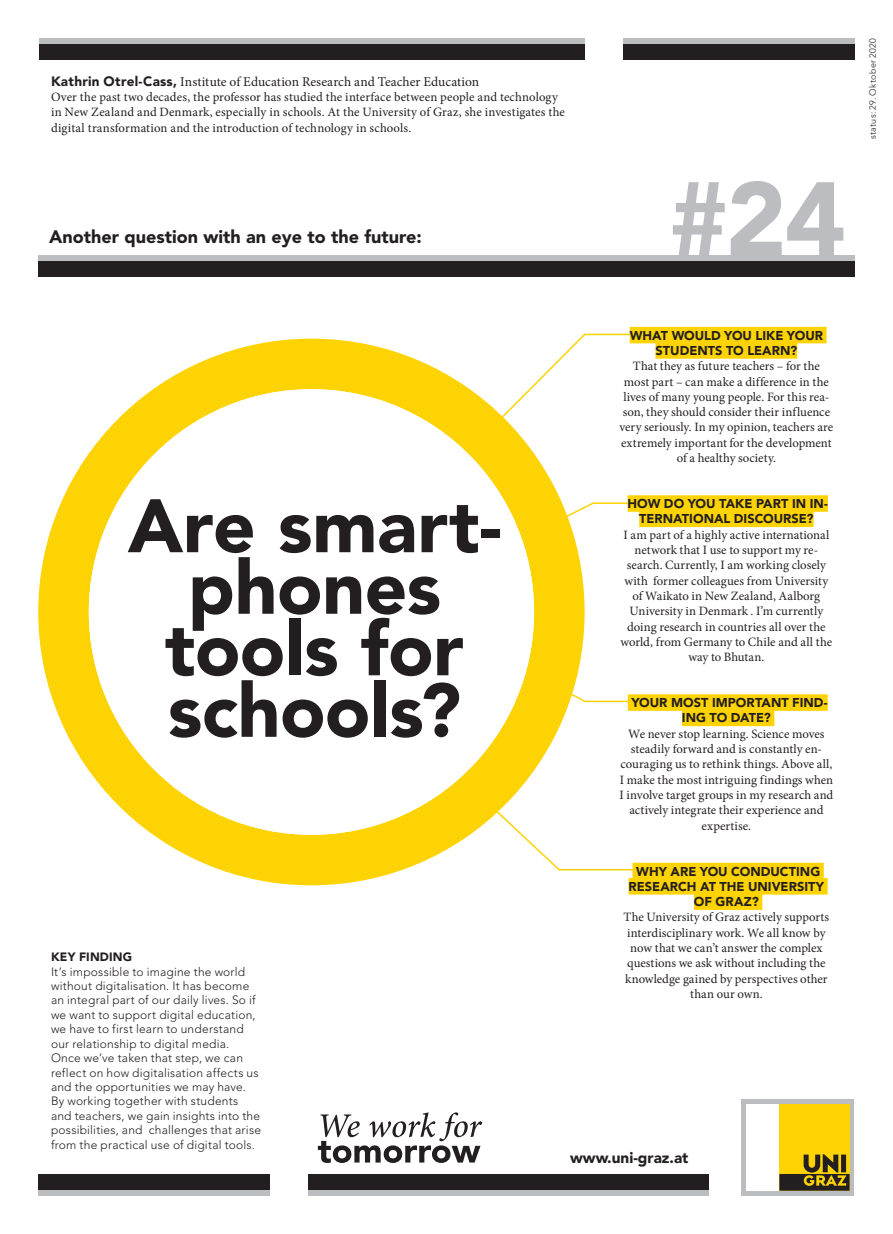
<style>
.page{position:relative;width:893px;height:1234px;background:#fff}
.page>*{position:absolute;margin:0;border:0;box-sizing:border-box;transform-origin:0 0}
.t1{font:900 103.2px "Avenir LT Std";color:#bcbdc0}
.t2{font:900 74.85px/61.5px "Avenir LT Std";letter-spacing:-.005em;color:#231f20;text-align:center}
.t3{font:900 18px "Avenir LT Std";color:#231f20}
.t4{font:900 15.3px "Avenir LT Std";color:#231f20}
.t5{font:13.5px "Minion Pro";color:#231f20}
.t6{font:12.75px/15.3px "Minion Pro";letter-spacing:.005em;color:#231f20;text-align:center}
.t7{font:900 12.75px/15.3px "Avenir LT Std";color:#231f20;text-align:center}
.t8{font:300 12px/14.4px "Avenir LT Std";letter-spacing:.015em;color:#231f20}
.t9{font:900 12px "Avenir LT Std";letter-spacing:.015em;color:#231f20}
.t10{font:300 9px "Avenir LT Std";letter-spacing:.03em;color:#231f20}
.s1{font-family:"Avenir LT Std";font-weight:900}
</style>
<div class="page">
<div style="left:623px;top:43px;width:231px;height:17px;background:#231f20"></div>
<div style="left:623px;top:38px;width:231px;height:5px;background:#bcbdc0"></div>
<div style="left:39px;top:43px;width:546px;height:17px;background:#231f20"></div>
<div style="left:39px;top:38px;width:546px;height:5px;background:#bcbdc0"></div>
<div style="left:38px;top:260px;width:816px;height:17px;background:#231f20"></div>
<div style="left:38px;top:255px;width:816px;height:5px;background:#bcbdc0"></div>
<div style="left:308px;top:1173px;width:400px;height:17px;background:#231f20"></div>
<div style="left:308px;top:1190px;width:400px;height:5px;background:#bcbdc0"></div>
<div style="left:38px;top:1173px;width:232px;height:17px;background:#231f20"></div>
<div style="left:38px;top:1190px;width:232px;height:5px;background:#bcbdc0"></div>
<div style="left:741px;top:1098px;width:113px;height:97px;background:#bcbdc0"></div>
<div style="left:779px;top:1103px;width:70px;height:87px;background:#fed304"></div>
<svg style="left:779px;top:1154px;width:70px;height:36px"></svg>
<div style="left:746px;top:1103px;width:33px;height:87px;background:#fff"></div>
<svg style="left:318px;top:1112px;width:164px;height:50px"></svg>
<div style="left:38px;top:338px;width:547px;height:547px;background:#fed304;border-radius:50%"></div>
<svg style="left:306px;top:333px;width:368px;height:168px"></svg>
<svg style="left:281px;top:702px;width:367px;height:169px"></svg>
<svg style="left:505px;top:501px;width:177px;height:142px"></svg>
<div style="left:89px;top:389px;width:445px;height:445px;background:#fff;border-radius:50%"></div>
<div style="left:630px;top:327px;width:197px;height:16px;background:#fed304"></div>
<div style="left:655px;top:342px;width:142px;height:16px;background:#fed304"></div>
<div style="left:628px;top:495px;width:200px;height:16px;background:#fed304"></div>
<div style="left:639px;top:510px;width:174px;height:17px;background:#fed304"></div>
<div style="left:628px;top:694px;width:200px;height:16px;background:#fed304"></div>
<div style="left:682px;top:709px;width:92px;height:17px;background:#fed304"></div>
<div style="left:632px;top:862px;width:192px;height:17px;background:#fed304"></div>
<div style="left:629px;top:877px;width:199px;height:17px;background:#fed304"></div>
<div style="left:694px;top:893px;width:68px;height:16px;background:#fed304"></div>
<p class="t5" style="left:51px;top:72px;width:430px"><span class="s1">Kathrin Otrel-Cass,</span> Institute of Education Research and Teacher Education</p>
<p class="t6" style="left:51px;top:89px;width:515px;text-align:left">Over the past two decades, the professor has studied the interface between people and technology in New Zealand and Denmark, especially in schools. At the University of Graz, she investigates the digital transformation and the introduction of technology in schools.</p>
<h3 class="t3" style="left:49px;top:226px;width:374px">Another question with an eye to the future:</h3>
<h1 class="t1" style="left:668px;top:157px;width:179px">#24</h1>
<p class="t10" style="left:868px;top:139px;width:102px;rotate:-90deg">status: 29. Oktober 2020</p>
<h2 class="t2" style="left:128px;top:495px;width:375px">Are smart&shy;phones tools for schools?</h2>
<p class="t9" style="left:51px;top:949px;width:83px">KEY FINDING</p>
<p class="t8" style="left:51px;top:964px;width:211px">It’s impossible to imagine the world without digitalisation. It has become an integral part of our daily lives. So if we want to support digital education, we have to first learn to understand our relationship to digital media.<br>Once we’ve taken that step, we can reflect on how digitalisation affects us and the opportunities we may have.<br>By working together with students and teachers, we gain insights into the possibilities, and challenges that arise from the practical use of digital tools.</p>
<p class="t7" style="left:630px;top:327px;width:195px">WHAT WOULD YOU LIKE YOUR<br>STUDENTS TO LEARN?</p>
<p class="t6" style="left:619px;top:358px;width:215px">That they as future teachers – for the most part – can make a difference in the lives of many young people. For this rea&shy;son, they should consider their influence very seriously. In my opinion, teachers are extremely important for the development of a healthy society.</p>
<p class="t7" style="left:628px;top:496px;width:202px">HOW DO YOU TAKE PART IN IN-<br>TERNATIONAL DISCOURSE?</p>
<p class="t6" style="left:621px;top:527px;width:213px">I am part of a highly active international network that I use to support my re&shy;search. Currently, I am working closely with former colleagues from University of Waikato in New Zealand, Aalborg University in Denmark . I’m currently doing research in countries all over the world, from Germany to Chile and all the way to Bhutan.</p>
<p class="t7" style="left:631px;top:694px;width:198px">YOUR MOST IMPORTANT FIND-<br>ING TO DATE?</p>
<p class="t6" style="left:619px;top:726px;width:215px">We never stop learning. Science moves steadily forward and is constantly en&shy;couraging us to rethink things. Above all, I make the most intriguing findings when I involve target groups in my research and actively integrate their experience and expertise.</p>
<p class="t7" style="left:629px;top:863px;width:197px">WHY ARE YOU CONDUCTING<br>RESEARCH AT THE UNIVERSITY<br>OF GRAZ?</p>
<p class="t6" style="left:624px;top:909px;width:207px">The University of Graz actively supports interdisciplinary work. We all know by now that we can’t answer the complex questions we ask without including the knowledge gained by perspectives other than our own.</p>
<p class="t4" style="left:570px;top:1148px;width:120px">www.uni-graz.at</p>
</div>
